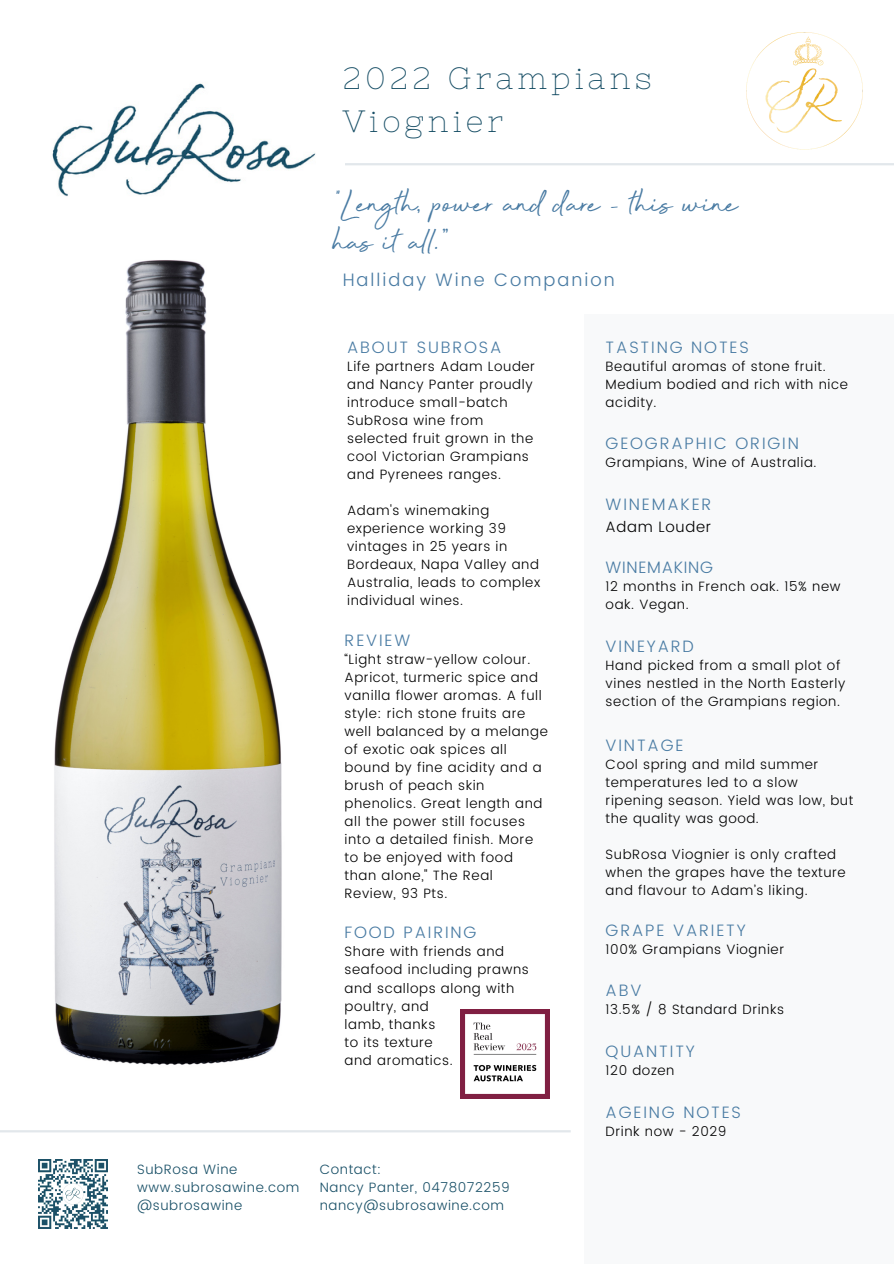
<style>
.page{position:relative;width:894px;height:1264px;background:#fff}
.page>*{position:absolute;margin:0;border:0;box-sizing:border-box;transform-origin:0 0}
.t1{font:40.5px/38.2px "Beyond Infinity";color:#497ba3}
.t2{font:30.75px/42.8px "Nixie One";letter-spacing:.14em;color:#184f66}
.t3{font:300 18px "Poppins";letter-spacing:.11em;color:#497ba3}
.t4{font:300 16.5px "Poppins";letter-spacing:.11em;color:#497ba3}
.t5{font:300 16.5px "Poppins";letter-spacing:.045em;color:#497ba3}
.t6{font:300 15px "Poppins";letter-spacing:.045em;color:#000}
.t7{font:300 13.5px/18px "Poppins";letter-spacing:.045em;color:#000}
.t8{font:300 13.5px/18px "Poppins";letter-spacing:.045em;color:#184f66}
</style>
<div class="page">
<img style="left:52px;top:83px;width:264px;height:114px">
<img style="left:39px;top:1159px;width:69px;height:69px">
<img style="left:54px;top:260px;width:228px;height:805px">
<img style="left:746px;top:32px;width:117px;height:118px">
<div style="left:584px;top:314px;width:309px;height:949px;background:#f8f9fa"></div>
<img style="left:460px;top:1009px;width:89px;height:89px">
<hr style="left:345px;top:163px;width:548px;height:2px;background:#e2e7eb">
<hr style="left:0;top:1130px;width:570px;height:2px;background:#e2e7eb">
<h4 class="t2" style="left:342px;top:57px;width:310px">2022 Grampians<br>Viognier</h4>
<p class="t1" style="left:333px;top:189px;width:406px">"Length, power and dare – this wine has it all.”</p>
<p class="t3" style="left:342px;top:269px;width:273px">Halliday Wine Companion</p>
<h5 class="t4" style="left:347px;top:337px;width:156px">ABOUT SUBROSA</h5>
<h5 class="t7" style="left:347px;top:357px;width:189px">Life partners Adam Louder and Nancy Panter proudly introduce small-batch<br>SubRosa wine from selected fruit grown in the cool Victorian Grampians and Pyrenees ranges.</h5>
<h5 class="t7" style="left:347px;top:501px;width:194px">Adam's winemaking experience working 39 vintages in 25 years in<br>Bordeaux, Napa Valley and<br>Australia, leads to complex individual wines.</h5>
<p class="t4" style="left:344px;top:630px;width:67px">REVIEW</p>
<p class="t7" style="left:344px;top:650px;width:205px">“Light straw-yellow colour.<br>Apricot, turmeric spice and vanilla flower aromas. A full style: rich stone fruits are well balanced by a melange of exotic oak spices all bound by fine acidity and a brush of peach skin phenolics. Great length and all the power still focuses into a detailed finish. More to be enjoyed with food than alone," The Real<br>Review, 93 Pts.</p>
<p class="t4" style="left:344px;top:923px;width:133px">FOOD PAIRING</p>
<p class="t7" style="left:344px;top:942px;width:186px">Share with friends and seafood including prawns and scallops along with poultry, and<br>lamb, thanks<br>to its texture<br>and aromatics.</p>
<h5 class="t8" style="left:137px;top:1160px;width:164px">SubRosa Wine www.subrosawine.com @subrosawine</h5>
<h5 class="t8" style="left:319px;top:1160px;width:191px">Contact:<br>Nancy Panter, 0478072259 nancy@subrosawine.com</h5>
<p class="t4" style="left:605px;top:337px;width:145px">TASTING NOTES</p>
<p class="t7" style="left:605px;top:357px;width:244px">Beautiful aromas of stone fruit.<br>Medium bodied and rich with nice acidity.</p>
<p class="t4" style="left:605px;top:434px;width:195px">GEOGRAPHIC ORIGIN</p>
<p class="t7" style="left:605px;top:454px;width:212px">Grampians, Wine of Australia.</p>
<p class="t4" style="left:605px;top:495px;width:107px">WINEMAKER</p>
<p class="t6" style="left:605px;top:517px;width:107px">Adam Louder</p>
<p class="t5" style="left:605px;top:558px;width:109px">WINEMAKING</p>
<p class="t7" style="left:605px;top:577px;width:236px">12 months in French oak. 15% new oak. Vegan.</p>
<p class="t4" style="left:605px;top:636px;width:90px">VINEYARD</p>
<p class="t7" style="left:605px;top:656px;width:241px">Hand picked from a small plot of vines nestled in the North Easterly section of the Grampians region.</p>
<p class="t4" style="left:605px;top:735px;width:79px">VINTAGE</p>
<p class="t7" style="left:605px;top:755px;width:249px">Cool spring and mild summer temperatures led to a slow ripening season. Yield was low, but the quality was good.</p>
<p class="t7" style="left:605px;top:845px;width:241px">SubRosa Viognier is only crafted when the grapes have the texture and flavour to Adam’s liking.</p>
<p class="t4" style="left:605px;top:920px;width:142px">GRAPE VARIETY</p>
<p class="t7" style="left:605px;top:940px;width:180px">100% Grampians Viognier</p>
<p class="t4" style="left:605px;top:981px;width:37px">ABV</p>
<p class="t7" style="left:605px;top:1000px;width:180px">13.5% / 8 Standard Drinks</p>
<p class="t4" style="left:605px;top:1041px;width:91px">QUANTITY</p>
<p class="t7" style="left:605px;top:1061px;width:70px">120 dozen</p>
<p class="t4" style="left:605px;top:1102px;width:137px">AGEING NOTES</p>
<p class="t7" style="left:605px;top:1122px;width:122px">Drink now - 2029</p>
</div>
